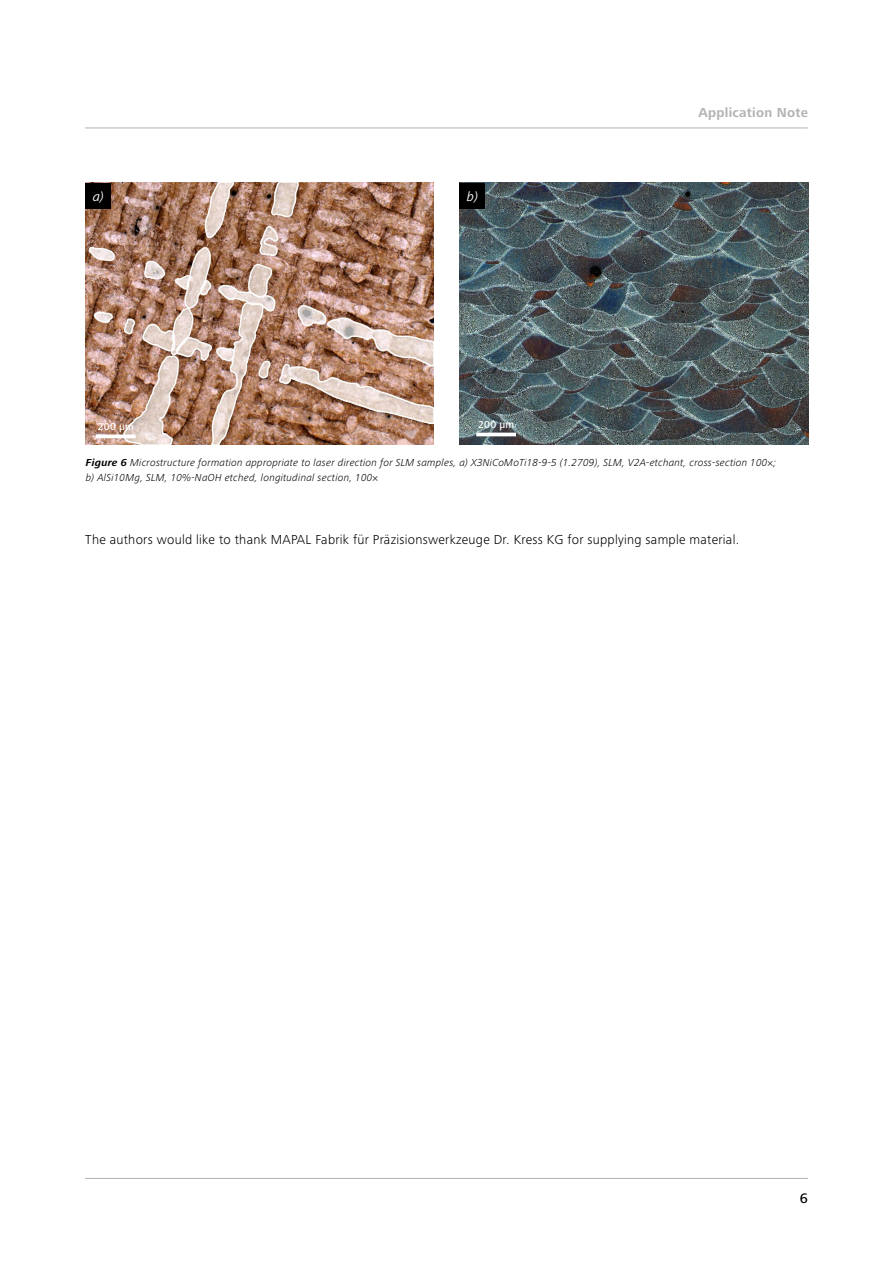
<style>
.page{position:relative;width:893px;height:1263px;background:#fff}
.page>*{position:absolute;margin:0;border:0;box-sizing:border-box;transform-origin:0 0}
.t1{font:500 14.25px "Zeiss Frutiger Next Pro";color:#000}
.copy_9_lt{font:300 13.5px "Zeiss Frutiger Next Pro";letter-spacing:.02em;color:#000}
.t2{font:700 13.5px "Zeiss Frutiger Next Pro";letter-spacing:.02em;color:#b1b3b4}
.caption_7_lt_it{font:italic 13.5px "Zeiss Frutiger Next Pro";color:#fff}
.caption_7_lt_it-2{font:italic 300 10.5px/15px "Zeiss Frutiger Next Pro";letter-spacing:.02em;color:#000}
.copy_9_lt-2{font:500 10.5px "Zeiss Frutiger Next Pro";letter-spacing:.02em;color:#fff}
.s1{font-weight:700}
.s2{font-style:normal}
</style>
<div class="page">
<hr style="left:85px;top:128px;width:723px;height:1px;background:#b1b3b4">
<hr style="left:85px;top:1178px;width:723px;height:1px;background:#b1b3b4">
<img style="left:459px;top:183px;width:349px;height:261px">
<img style="left:85px;top:183px;width:349px;height:262px">
<div style="left:85px;top:183px;width:25px;height:26px;background:#000"></div>
<div style="left:459px;top:183px;width:26px;height:26px;background:#000"></div>
<svg style="left:96px;top:434px;width:40px;height:4px"></svg>
<hr style="left:476px;top:433px;width:40px;height:3px;background:#fff">
<p class="caption_7_lt_it" style="left:93px;top:188px;width:13px">a)</p>
<p class="caption_7_lt_it" style="left:467px;top:188px;width:13px">b)</p>
<p class="copy_9_lt-2" style="left:98px;top:420px;width:38px">200 µm</p>
<p class="copy_9_lt-2" style="left:478px;top:418px;width:38px">200 µm</p>
<p class="t2" style="left:699px;top:105px;width:111px">Application Note</p>
<p class="caption_7_lt_it-2" style="left:86px;top:455px;width:692px"><span class="s1">Figure 6</span> Microstructure formation appropriate to laser direction for SLM samples, a) X3NiCoMoTi18-9-5 (1.2709), SLM, V2A-etchant, cross-section 100<span class="s2">×</span>; b) AlSi10Mg, SLM, 10%-NaOH etched, longitudinal section, 100<span class="s2">×</span></p>
<p class="copy_9_lt" style="left:85px;top:532px;width:656px">The authors would like to thank MAPAL Fabrik für Präzisionswerkzeuge Dr. Kress KG for supplying sample material.</p>
<h1 class="t1" style="left:800px;top:1190px;width:10px">6</h1>
</div>
